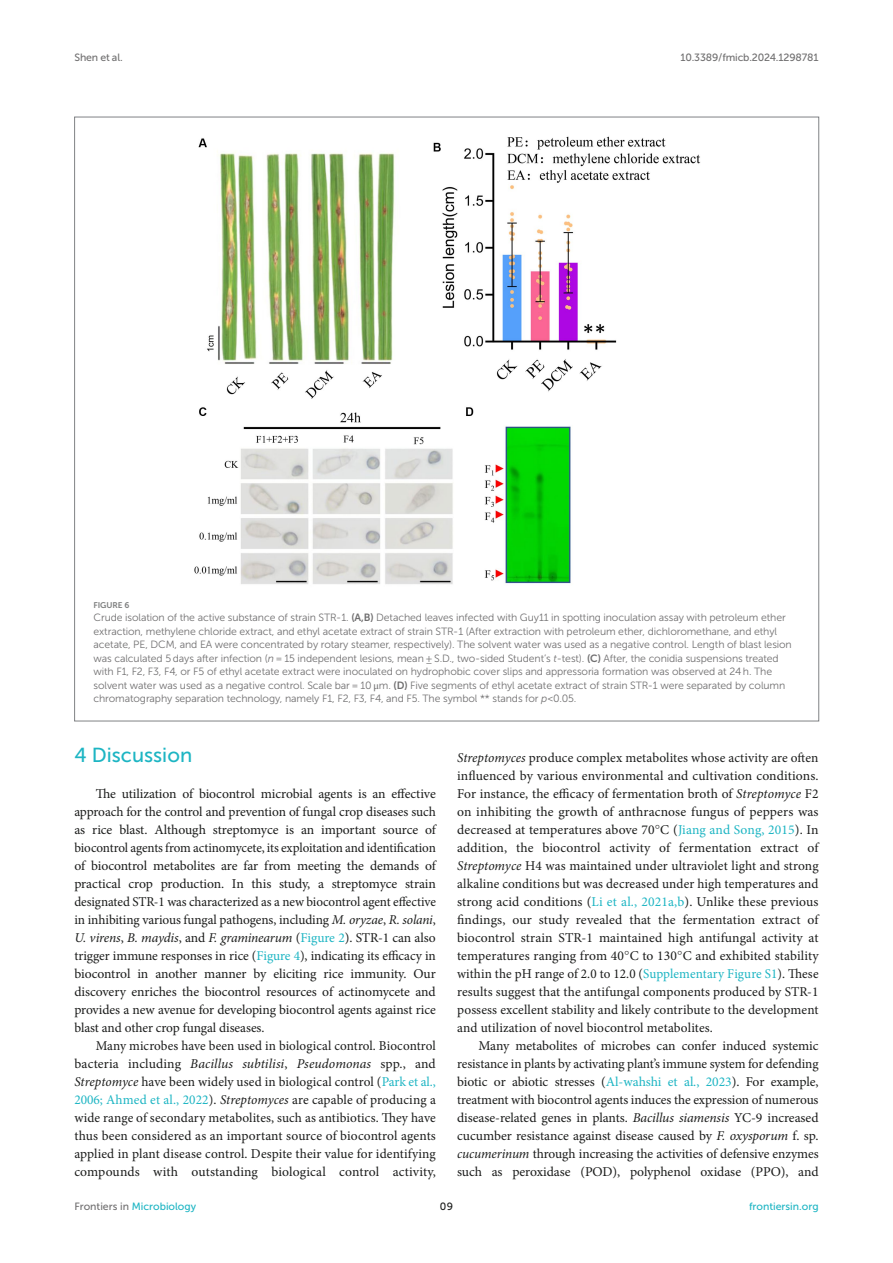
<style>
.page{position:relative;width:893px;height:1263px;background:#fff}
.page>*{position:absolute;margin:0;border:0;box-sizing:border-box;transform-origin:0 0}
.HEAD_1{font:20.25px "Museo Sans 500";color:#1db5c3}
.TEXT{font:13.5px/18px "Minion Pro";color:#1b1c1b;text-align:justify}
.TEXT_FLUSH{font:13.5px/18px "Minion Pro";letter-spacing:-.005em;color:#1b1c1b;text-align:justify}
.FIG_LEG{font:10.5px/13.5px "Museo Sans 300";letter-spacing:-.01em;color:#706f70}
.t1{font:10.5px "Museo Sans 500";color:#1db5c3}
.t2{font:10.5px "Museo Sans 500";letter-spacing:-.015em;color:#706f70}
.t3{font:10.5px "Museo Sans 500";color:#1b1c1b}
.FIG_HD{font:8.25px "Museo Sans 700";letter-spacing:-.01em;color:#7e7f7f}
.s1{font-family:"Museo Sans 700"}
.s2{font-style:italic}
.s3{font-family:"STIX General"}
.s4{color:#1db5c3}
.s5{font-family:"STIX"}
.s6{color:#706f70}
</style>
<div class="page">
<img style="left:194px;top:136px;width:507px;height:448px">
<p class="t2" style="left:74px;top:51px;width:50px">Shen et al.</p>
<p class="t2" style="left:680px;top:51px;width:140px">10.3389/fmicb.2024.1298781</p>
<p class="FIG_HD" style="left:94px;top:600px;width:37px">FIGURE 6</p>
<p class="FIG_LEG" style="left:94px;top:611px;width:700px">Crude isolation of the active substance of strain STR-1. <span class="s1">(A,B)</span> Detached leaves infected with Guy11 in spotting inoculation assay with petroleum ether extraction, methylene chloride extract, and ethyl acetate extract of strain STR-1 (After extraction with petroleum ether, dichloromethane, and ethyl acetate, PE, DCM, and EA were concentrated by rotary steamer, respectively). The solvent water was used as a negative control. Length of blast lesion was calculated 5 days after infection (<span class="s2">n</span> = 15 independent lesions, mean ± S.D., two-sided Student’s <span class="s2">t</span>-test). <span class="s1">(C)</span> After, the conidia suspensions treated with F1, F2, F3, F4, or F5 of ethyl acetate extract were inoculated on hydrophobic cover slips and appressoria formation was observed at 24 h. The solvent water was used as a negative control. Scale bar = 10 <span class="s3">μ</span>m. <span class="s1">(D)</span> Five segments of ethyl acetate extract of strain STR-1 were separated by column chromatography separation technology, namely F1, F2, F3, F4, and F5. The symbol ** stands for <span class="s2">p</span>&lt; 0.05.</p>
<p class="HEAD_1" style="left:74px;top:744px;width:119px">4 Discussion</p>
<p class="TEXT_FLUSH" style="left:74px;top:785px;width:363px;text-indent:21px">The utilization of biocontrol microbial agents is an effective approach for the control and prevention of fungal crop diseases such as rice blast. Although streptomyce is an important source of biocontrol agents from actinomycete, its exploitation and identification of biocontrol metabolites are far from meeting the demands of practical crop production. In this study, a streptomyce strain designated STR-1 was characterized as a new biocontrol agent effective in inhibiting various fungal pathogens, including <span class="s2">M. oryzae</span>, <span class="s2">R. solani</span>, <span class="s2">U. virens</span>, <span class="s2">B. maydis</span>, and <span class="s2">F. graminearum</span> (<span class="s4">Figure 2</span>). STR-1 can also trigger immune responses in rice (<span class="s4">Figure 4</span>), indicating its efficacy in biocontrol in another manner by eliciting rice immunity. Our discovery enriches the biocontrol resources of actinomycete and provides a new avenue for developing biocontrol agents against rice blast and other crop fungal diseases.</p>
<p class="TEXT" style="left:74px;top:1037px;width:363px;text-indent:21px">Many microbes have been used in biological control. Biocontrol bacteria including <span class="s2">Bacillus subtilisi</span>, <span class="s2">Pseudomonas</span> spp., and <span class="s2">Streptomyce</span> have been widely used in biological control (<span class="s4">Park et al., 2006; Ahmed et al., 2022</span>). <span class="s2">Streptomyces</span> are capable of producing a wide range of secondary metabolites, such as antibiotics. They have thus been considered as an important source of biocontrol agents applied in plant disease control. Despite their value for identifying compounds with outstanding biological control activity,</p>
<p class="TEXT" style="left:457px;top:749px;width:363px"><span class="s2">Streptomyces</span> produce complex metabolites whose activity are often influenced by various environmental and cultivation conditions.<br>For instance, the efficacy of fermentation broth of <span class="s2">Streptomyce</span> F2 on inhibiting the growth of anthracnose fungus of peppers was decreased at temperatures above 70<span class="s5">°</span>C (<span class="s4">Jiang and Song, 2015</span>). In addition, the biocontrol activity of fermentation extract of <span class="s2">Streptomyce</span> H4 was maintained under ultraviolet light and strong alkaline conditions but was decreased under high temperatures and strong acid conditions (<span class="s4">Li et al., 2021a,b</span>). Unlike these previous findings, our study revealed that the fermentation extract of biocontrol strain STR-1 maintained high antifungal activity at temperatures ranging from 40<span class="s5">°</span>C to 130<span class="s5">°</span>C and exhibited stability within the pH range of 2.0 to 12.0 (<span class="s4">Supplementary Figure S1</span>). These results suggest that the antifungal components produced by STR-1 possess excellent stability and likely contribute to the development and utilization of novel biocontrol metabolites.</p>
<p class="TEXT" style="left:457px;top:1037px;width:363px;text-indent:21px">Many metabolites of microbes can confer induced systemic resistance in plants by activating plant’s immune system for defending biotic or abiotic stresses (<span class="s4">Al-wahshi et al., 2023</span>). For example, treatment with biocontrol agents induces the expression of numerous disease-related genes in plants. <span class="s2">Bacillus siamensis</span> YC-9 increased cucumber resistance against disease caused by <span class="s2">F. oxysporum</span> f. sp. <span class="s2">cucumerinum</span> through increasing the activities of defensive enzymes such as peroxidase (POD), polyphenol oxidase (PPO), and</p>
<p class="t1" style="left:74px;top:1200px;width:123px"><span class="s6">Frontiers in</span> Microbiology</p>
<p class="t3" style="left:440px;top:1200px;width:15px">09</p>
<p class="t1" style="left:749px;top:1200px;width:71px">frontiersin.org</p>
</div>
